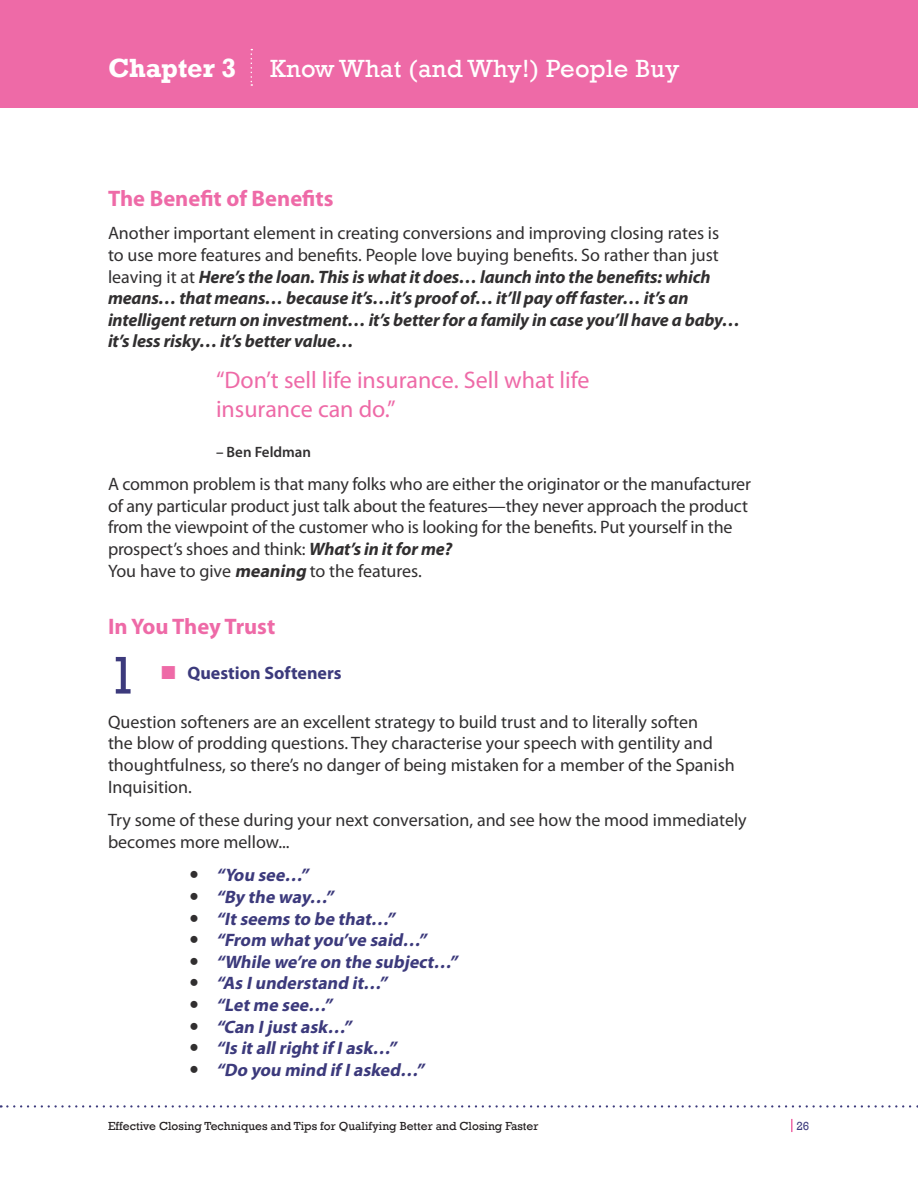
<style>
.page{position:relative;width:918px;height:1188px;background:#fff}
.page>*{position:absolute;margin:0;border:0;box-sizing:border-box;transform-origin:0 0}
.t1{font:54px "Rockwell";color:#3c3a7c}
.t2{font:25.5px "Rockwell";letter-spacing:.01em;color:#fff}
.t3{font:24px/28.8px "Myriad Pro";color:#ee6aa7}
.t4{font:700 22.5px "Myriad Pro";color:#ee6aa7}
.t5{font:18px/21.6px "Myriad Pro";letter-spacing:-.005em;color:#312f30}
.t6{font:italic 700 18px/21.6px "Myriad Pro";letter-spacing:-.01em;color:#312f30}
.t7{font:italic 700 18px/21.6px "Myriad Pro";color:#3c3a7c}
.t8{font:700 18px "Myriad Pro";color:#3c3a7c}
.t9{font:600 15px "Myriad Pro";color:#312f30}
.t10{font:12px "Rockwell";color:#231f20}
.t11{font:12px "Rockwell";color:#3c3a7c}
.s1{font-weight:700;font-size:27px}
.s2{font-weight:400;font-style:normal}
.s3{font-weight:700;font-style:italic}
</style>
<div class="page">
<div style="left:0;top:0;width:918px;height:108px;background:#ee6aa7"></div>
<svg style="left:791px;top:1119px;width:2px;height:13px"></svg>
<svg style="left:1px;top:1105px;width:917px;height:3px"></svg>
<svg style="left:251px;top:49px;width:1px;height:37px"></svg>
<h2 class="t2" style="left:108px;top:53px;width:573px"><span class="s1">Chapter 3</span> Know What (and Why!) People Buy</h2>
<p class="t4" style="left:108px;top:184px;width:227px">The Benefit of Benefits</p>
<p class="t6" style="left:108px;top:222px;width:634px"><span class="s2">Another important element in creating conversions and improving closing rates is<br>to use more features and benefits. People love buying benefits. So rather than just leaving it at</span> Here’s the loan. This is what it does… launch into the benefits: which means… that means… because it’s…it’s proof of… it’ll pay off faster… it’s an intelligent return on investment… it’s better for a family in case you’ll have a baby… it’s less risky… it’s better value…</p>
<h3 class="t3" style="left:216px;top:365px;width:375px">“Don’t sell life insurance. Sell what life insurance can do.”</h3>
<p class="t9" style="left:216px;top:442px;width:97px">– Ben Feldman</p>
<p class="t5" style="left:108px;top:473px;width:644px">A common problem is that many folks who are either the originator or the manufacturer of any particular product just talk about the features—they never approach the product from the viewpoint of the customer who is looking for the benefits. Put yourself in the prospect’s shoes and think: <span class="s3">What’s in it for me?<br></span>You have to give <span class="s3">meaning</span>to the features.</p>
<p class="t4" style="left:108px;top:611px;width:169px">In You They Trust</p>
<p class="t8" style="left:188px;top:661px;width:156px">Question Softeners</p>
<p class="t5" style="left:108px;top:711px;width:628px">Question softeners are an excellent strategy to build trust and to literally soften<br>the blow of prodding questions. They characterise your speech with gentility and thoughtfulness, so there’s no danger of being mistaken for a member of the Spanish Inquisition.</p>
<p class="t5" style="left:108px;top:809px;width:640px">Try some of these during your next conversation, and see how the mood immediately becomes more mellow...</p>
<p class="t7" style="left:216px;top:864px;width:247px">“You see…”<br>“By the way…”<br>“Itseems to be that…”<br>“From whatyou’ve said…” “While we’re on the subject…” “As Iunderstand it…” “Letme see…”<br>“Can Ijustask…”<br>“Is itallrightifIask…”<br>“Do you mind ifIasked…”</p>
<h1 class="t1" style="left:108px;top:644px;width:31px">1</h1>
<p class="t10" style="left:108px;top:1119px;width:432px">Effective Closing Techniques and Tips for Qualifying Better and Closing Faster</p>
<p class="t11" style="left:796px;top:1119px;width:15px">26</p>
</div>
